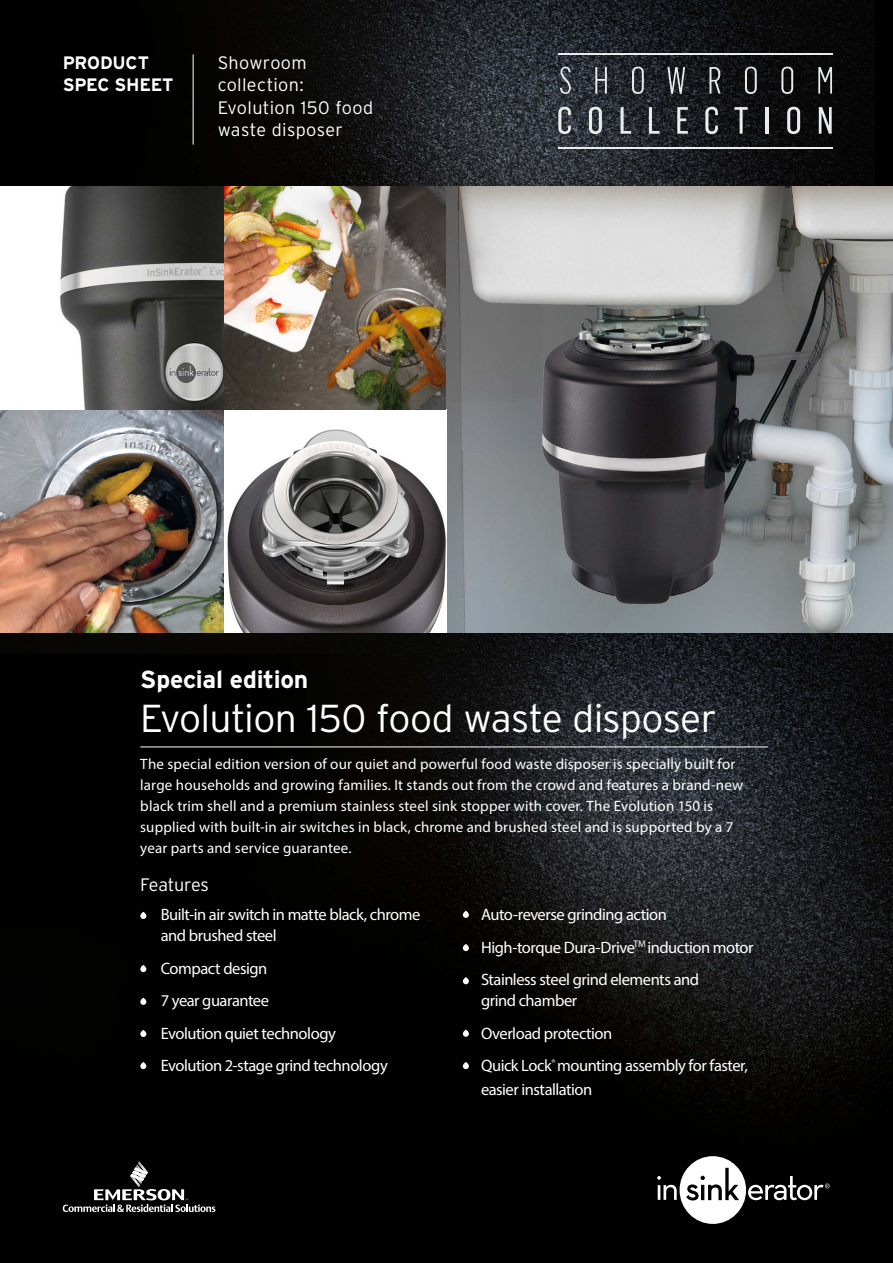
<style>
.page{position:relative;width:893px;height:1263px;background:#fff}
.page>*{position:absolute;margin:0;border:0;box-sizing:border-box;transform-origin:0 0}
.t1{font:300 39px "Interstate";letter-spacing:-.015em;color:#fff}
.t2{font:700 24.6px "Interstate";letter-spacing:-.01em;color:#fff}
.t3{font:300 18px/22.5px "Interstate";letter-spacing:.02em;color:#fff}
.t4{font:700 18px/22.5px "Interstate";letter-spacing:-.015em;color:#fff}
.t5{font:300 18px "Interstate";letter-spacing:-.015em;color:#fff}
.t6{font:16.5px/32.5px "Myriad Pro";letter-spacing:-.03em;color:#fff}
.t7{font:15px/21px "Myriad Pro";letter-spacing:.01em;color:#fff}
</style>
<div class="page">
<img style="left:0;top:0;width:893px;height:186px">
<svg style="left:560px;top:67px;width:11px;height:27px"></svg>
<svg style="left:595px;top:67px;width:12px;height:27px"></svg>
<svg style="left:632px;top:67px;width:12px;height:27px"></svg>
<svg style="left:667px;top:67px;width:18px;height:27px"></svg>
<svg style="left:709px;top:67px;width:11px;height:27px"></svg>
<svg style="left:745px;top:67px;width:12px;height:27px"></svg>
<svg style="left:781px;top:67px;width:12px;height:27px"></svg>
<svg style="left:818px;top:67px;width:14px;height:27px"></svg>
<svg style="left:558px;top:107px;width:13px;height:27px"></svg>
<svg style="left:589px;top:107px;width:13px;height:27px"></svg>
<svg style="left:621px;top:107px;width:10px;height:27px"></svg>
<svg style="left:649px;top:107px;width:10px;height:27px"></svg>
<svg style="left:677px;top:107px;width:11px;height:27px"></svg>
<svg style="left:705px;top:107px;width:13px;height:27px"></svg>
<svg style="left:734px;top:107px;width:14px;height:27px"></svg>
<hr style="left:765px;top:107px;width:3px;height:27px;background:#e9ebec">
<svg style="left:787px;top:107px;width:13px;height:27px"></svg>
<svg style="left:819px;top:107px;width:13px;height:27px"></svg>
<hr style="left:559px;top:53px;width:274px;height:1px;background:#e9ebec">
<hr style="left:559px;top:147px;width:274px;height:1px;background:#e9ebec">
<img style="left:0;top:633px;width:893px;height:630px">
<svg style="left:657px;top:1156px;width:173px;height:68px"></svg>
<img style="left:0;top:186px;width:893px;height:447px">
<hr style="left:140px;top:746px;width:628px;height:1px;background:#fff">
<div style="left:140px;top:912px;width:6px;height:7px;background:#fff;border-radius:50%"></div>
<div style="left:463px;top:911px;width:6px;height:7px;background:#fff;border-radius:50%"></div>
<div style="left:463px;top:944px;width:6px;height:7px;background:#fff;border-radius:50%"></div>
<div style="left:140px;top:965px;width:6px;height:7px;background:#fff;border-radius:50%"></div>
<div style="left:463px;top:977px;width:6px;height:7px;background:#fff;border-radius:50%"></div>
<svg style="left:463px;top:1029px;width:6px;height:8px"></svg>
<div style="left:463px;top:1062px;width:6px;height:7px;background:#fff;border-radius:50%"></div>
<div style="left:140px;top:998px;width:6px;height:7px;background:#fff;border-radius:50%"></div>
<div style="left:140px;top:1030px;width:6px;height:7px;background:#fff;border-radius:50%"></div>
<div style="left:140px;top:1062px;width:6px;height:7px;background:#fff;border-radius:50%"></div>
<svg style="left:63px;top:1161px;width:152px;height:51px;background:#292929"></svg>
<hr style="left:193px;top:54px;width:1px;height:91px;background:#fff">
<svg style="left:0;top:186px;width:223px;height:224px"></svg>
<p class="t4" style="left:63px;top:51px;width:112px">PRODUCT<br>SPEC SHEET</p>
<p class="t3" style="left:218px;top:51px;width:157px">Showroom collection:<br>Evolution 150 food waste disposer</p>
<h2 class="t2" style="left:140px;top:664px;width:169px">Special edition</h2>
<h1 class="t1" style="left:140px;top:694px;width:578px">Evolution 150 food waste disposer</h1>
<p class="t7" style="left:140px;top:753px;width:604px">The special edition version of our quiet and powerful food waste disposer is specially built for large households and growing families. It stands out from the crowd and features a brand-new black trim shell and a premium stainless steel sink stopper with cover. The Evolution 150 is supplied with built-in air switches in black, chrome and brushed steel and is supported by a 7 year parts and service guarantee.</p>
<p class="t5" style="left:140px;top:873px;width:70px">Features</p>
<p class="t6" style="left:161px;top:904px;width:261px;line-height:21px">Built-in air switch in matte black, chrome and brushed steel</p>
<p class="t6" style="left:161px;top:952px;width:229px">Compact design<br>7 year guarantee<br>Evolution quiet technology<br>Evolution 2-stage grind technology</p>
<p class="t6" style="left:481px;top:898px;width:274px">Auto-reverse grinding action<br>High-torque Dura-Drive<sup>TM</sup> induction motor<br>Stainless steel grind elements and</p>
<p class="t6" style="left:481px;top:984px;width:268px">grind chamber<br>Overload protection<br>Quick Lock<sup>®</sup> mounting assembly for faster,</p>
<p class="t6" style="left:481px;top:1073px;width:113px">easier installation</p>
</div>
